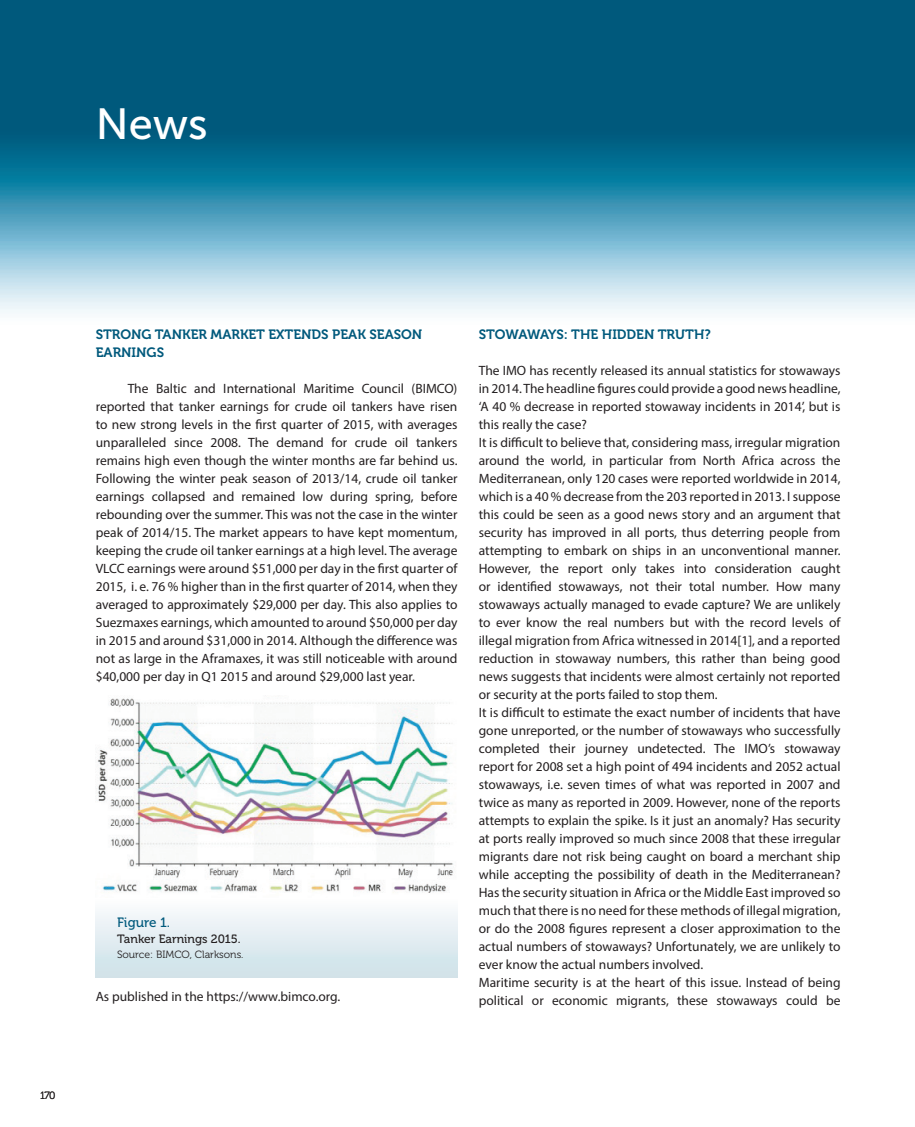
<style>
.page{position:relative;width:915px;height:1127px;background:#fff}
.page>*{position:absolute;margin:0;border:0;box-sizing:border-box;transform-origin:0 0}
.Article_authors{font:43.5px "Museo Sans 500";color:#fff}
.Body_text{font:13.5px/18px "Myriad Pro";color:#231f20;text-align:justify}
.podnaslov{font:13.5px/18px "Museo 700";color:#00597c}
.Figure{font:13.5px "Museo 500";color:#00597c}
.Figure-2{font:12px "Museo 500";color:#231f20}
.Figure-3{font:10.5px "Museo 300";color:#231f20}
</style>
<div class="page">
<svg style="left:0;top:0;width:914px;height:314px;background:#3887a4"></svg>
<div style="left:96px;top:898px;width:361px;height:79px;background:linear-gradient(to bottom,#fdfdfe,#cce0e8)"></div>
<img style="left:97px;top:698px;width:356px;height:195px">
<p class="Article_authors" style="left:96px;top:101px;width:113px">News</p>
<p class="Figure-3" style="left:40px;top:1090px;width:17px">170</p>
<p class="podnaslov" style="left:478px;top:325px;width:233px">STOWAWAYS: THE HIDDEN TRUTH?</p>
<p class="Body_text" style="left:478px;top:361px;width:363px">The IMO has recently released its annual statistics for stowaways in 2014. The headline figures could provide a good news headline, ‘A 40 % decrease in reported stowaway incidents in 2014’, but is this really the case?</p>
<p class="Body_text" style="left:478px;top:433px;width:363px">It is difficult to believe that, considering mass, irregular migration around the world, in particular from North Africa across the Mediterranean, only 120 cases were reported worldwide in 2014, which is a 40 % decrease from the 203 reported in 2013. I suppose this could be seen as a good news story and an argument that security has improved in all ports, thus deterring people from attempting to embark on ships in an unconventional manner.<br>However, the report only takes into consideration caught or identified stowaways, not their total number. How many stowaways actually managed to evade capture? We are unlikely to ever know the real numbers but with the record levels of illegal migration from Africa witnessed in 2014[1], and a reported reduction in stowaway numbers, this rather than being good news suggests that incidents were almost certainly not reported or security at the ports failed to stop them.</p>
<p class="Body_text" style="left:478px;top:703px;width:363px">It is difficult to estimate the exact number of incidents that have gone unreported, or the number of stowaways who successfully completed their journey undetected. The IMO’s stowaway report for 2008 set a high point of 494 incidents and 2052 actual stowaways, i.e. seven times of what was reported in 2007 and twice as many as reported in 2009. However, none of the reports attempts to explain the spike. Is it just an anomaly? Has security at ports really improved so much since 2008 that these irregular migrants dare not risk being caught on board a merchant ship while accepting the possibility of death in the Mediterranean?<br>Has the security situation in Africa or the Middle East improved so much that there is no need for these methods of illegal migration, or do the 2008 figures represent a closer approximation to the actual numbers of stowaways? Unfortunately, we are unlikely to ever know the actual numbers involved.</p>
<p class="Body_text" style="left:478px;top:973px;width:363px">Maritime security is at the heart of this issue. Instead of being</p>
<p class="podnaslov" style="left:96px;top:325px;width:328px">STRONG TANKER MARKET EXTENDS PEAK SEASON<br>EARNINGS</p>
<p class="Body_text" style="left:96px;top:379px;width:363px;text-indent:32px">The Baltic and International Maritime Council (BIMCO) reported that tanker earnings for crude oil tankers have risen to new strong levels in the first quarter of 2015, with averages unparalleled since 2008. The demand for crude oil tankers remains high even though the winter months are far behind us.<br>Following the winter peak season of 2013/14, crude oil tanker earnings collapsed and remained low during spring, before rebounding over the summer. This was not the case in the winter peak of 2014/15. The market appears to have kept momentum, keeping the crude oil tanker earnings at a high level. The average VLCC earnings were around $51,000 per day in the first quarter of 2015, i. e. 76 % higher than in the first quarter of 2014, when they averaged to approximately $29,000 per day. This also applies to Suezmaxes earnings, which amounted to around $50,000 per day in 2015 and around $31,000 in 2014. Although the difference was not as large in the Aframaxes, it was still noticeable with around $40,000 per day in Q1 2015 and around $29,000 last year.</p>
<p class="Figure" style="left:117px;top:914px;width:55px">Figure 1.</p>
<p class="Figure-2" style="left:117px;top:932px;width:125px">Tanker Earnings 2015.</p>
<p class="Figure-3" style="left:117px;top:949px;width:128px">Source: BIMCO, Clarksons.</p>
<p class="Body_text" style="left:96px;top:987px;width:246px">As published in the https://www.bimco.org.</p>
<p class="Body_text" style="left:478px;top:991px;width:363px">political or economic migrants, these stowaways could be</p>
</div>
